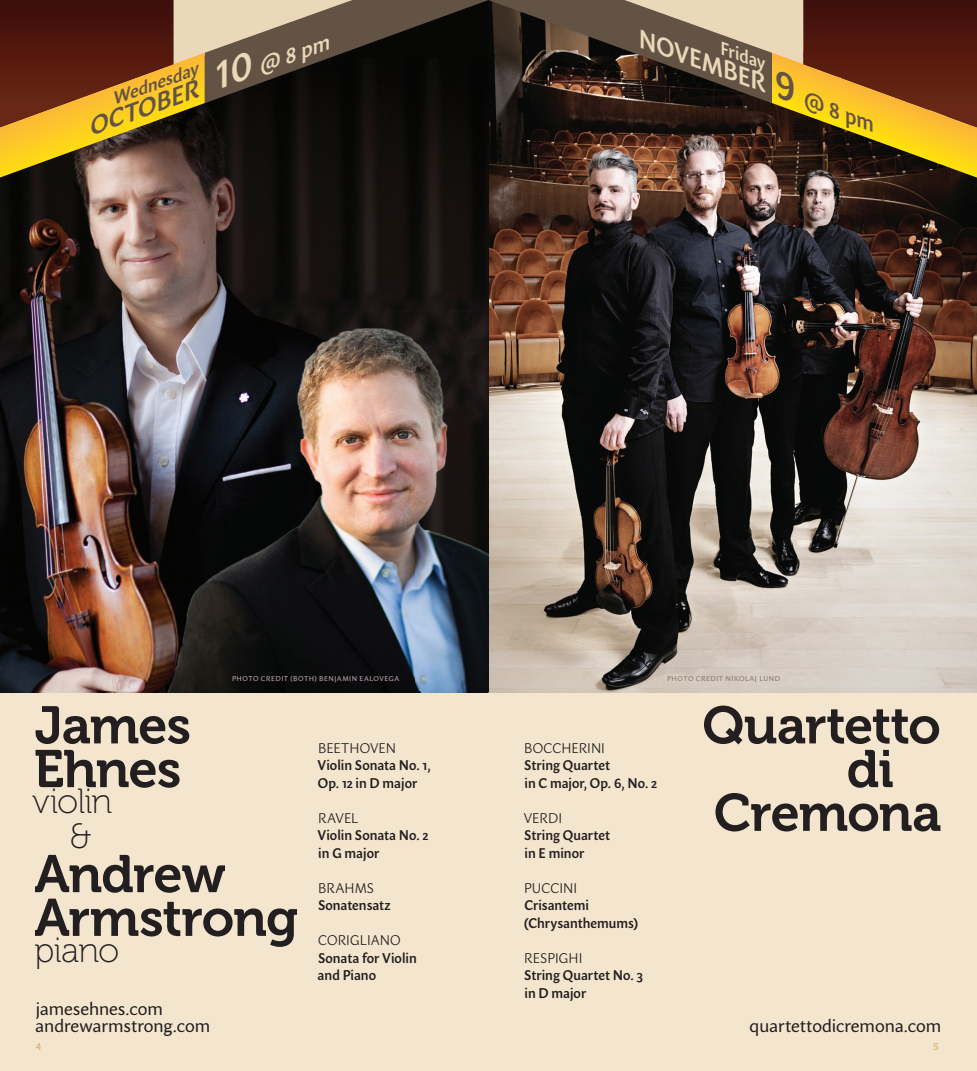
<style>
.page{position:relative;width:977px;height:1071px;background:#fff}
.page>*{position:absolute;margin:0;border:0;box-sizing:border-box;transform-origin:0 0}
.t1{font:52.5px/43.8px "Museo 700";letter-spacing:-.02em;color:#231f20}
.t2{font:35px/35px "Museo 100";letter-spacing:-.025em;color:#231f20;text-align:center}
.t3{font:italic 600 24.5px "Sharik Sans";color:#635345}
.t4{font:italic 600 24.5px "Sharik Sans";color:#ebd8b8}
.t5{font:italic 600 21px "Sharik Sans";color:#635345}
.t6{font:17.5px/17.5px "Sharik Sans";letter-spacing:-.005em;color:#231f20}
.t7{font:italic 600 17.5px "Sharik Sans";color:#635345}
.t8{font:italic 600 17.5px "Sharik Sans";color:#ebd8b8}
.t9{font:600 14px/17.5px "Sharik Sans";color:#231f20;scale:.95 1}
.t10{font:300 14px "Sharik Sans";letter-spacing:.005em;color:#231f20;scale:.95 1}
.t11{font:9.62px "Museo 500";color:#dbae66}
.t12{font:7px "Sharik Sans";letter-spacing:.07em;color:#c0a7b0}
.t13{font:7px "Sharik Sans";letter-spacing:.07em;color:#87786c}
.s1{font-size:38.5px;color:#ebd8b8}
.s2{font-size:21px;color:#ebd8b8}
.s3{font-size:38.5px}
</style>
<div class="page">
<div style="left:488px;top:691px;width:488px;height:380px;background:#f4e6ce"></div>
<img style="left:0;top:178px;width:976px;height:515px">
<div style="left:0;top:691px;width:488px;height:380px;background:#f4e6ce"></div>
<svg style="left:0;top:0;width:976px;height:178px"></svg>
<h3 class="t3" style="left:82px;top:112px;width:256px;rotate:-20deg">OCTOBER <span class="s1">10</span> <span class="s2">@ 8 pm</span></h3>
<p class="t7" style="left:107px;top:88px;width:92px;rotate:-20deg">Wednesday</p>
<h3 class="t4" style="left:647px;top:22px;width:137px;rotate:20deg">NOVEMBER</h3>
<p class="t8" style="left:727px;top:37px;width:49px;rotate:20deg">Friday</p>
<h3 class="t5" style="left:781px;top:75px;width:107px;rotate:20deg"><span class="s3">9</span> @ 8 pm</h3>
<p class="t12" style="left:232px;top:674px;width:169px">PHOTO CREDIT (BOTH) BENJAMIN EALOVEGA</p>
<h1 class="t1" style="left:34px;top:704px;width:159px">James<br>Ehnes</h1>
<h2 class="t2" style="left:32px;top:785px;width:82px">violin &amp;</h2>
<h1 class="t1" style="left:34px;top:853px;width:265px">Andrew<br>Armstrong</h1>
<h2 class="t2" style="left:35px;top:934px;width:86px">piano</h2>
<p class="t6" style="left:35px;top:999px;width:176px">jamesehnes.com andrewarmstrong.com</p>
<p class="t10" style="left:318px;top:738px;width:84px">BEETHOVEN</p>
<p class="t9" style="left:317px;top:756px;width:120px">Violin Sonata No. 1,<br>Op. 12 in D major</p>
<p class="t10" style="left:318px;top:808px;width:44px">RAVEL</p>
<p class="t9" style="left:317px;top:826px;width:118px">Violin Sonata No. 2 in G major</p>
<p class="t10" style="left:318px;top:878px;width:60px">BRAHMS</p>
<p class="t9" style="left:318px;top:896px;width:78px">Sonatensatz</p>
<p class="t10" style="left:318px;top:931px;width:88px">CORIGLIANO</p>
<p class="t9" style="left:317px;top:948px;width:106px">Sonata for Violin and Piano</p>
<p class="t10" style="left:524px;top:738px;width:87px">BOCCHERINI</p>
<p class="t9" style="left:524px;top:756px;width:141px">String Quartet<br>in C major, Op. 6, No. 2</p>
<p class="t10" style="left:523px;top:808px;width:42px">VERDI</p>
<p class="t9" style="left:524px;top:826px;width:92px">String Quartet in E minor</p>
<p class="t10" style="left:524px;top:878px;width:57px">PUCCINI</p>
<p class="t9" style="left:524px;top:896px;width:121px">Crisantemi (Chrysanthemums)</p>
<p class="t10" style="left:524px;top:948px;width:63px">RESPIGHI</p>
<p class="t9" style="left:524px;top:966px;width:127px">String Quartet No. 3 in D major</p>
<p class="t13" style="left:667px;top:674px;width:115px">PHOTO CREDIT NIKOLAJ LUND</p>
<h1 class="t1" style="left:702px;top:704px;width:240px">Quartetto</h1>
<h1 class="t1" style="left:846px;top:748px;width:49px">di</h1>
<h1 class="t1" style="left:714px;top:792px;width:229px">Cremona</h1>
<p class="t6" style="left:749px;top:1017px;width:193px">quartettodicremona.com</p>
<p class="t11" style="left:36px;top:1041px;width:7px">4</p>
<p class="t11" style="left:933px;top:1041px;width:7px">5</p>
</div>
